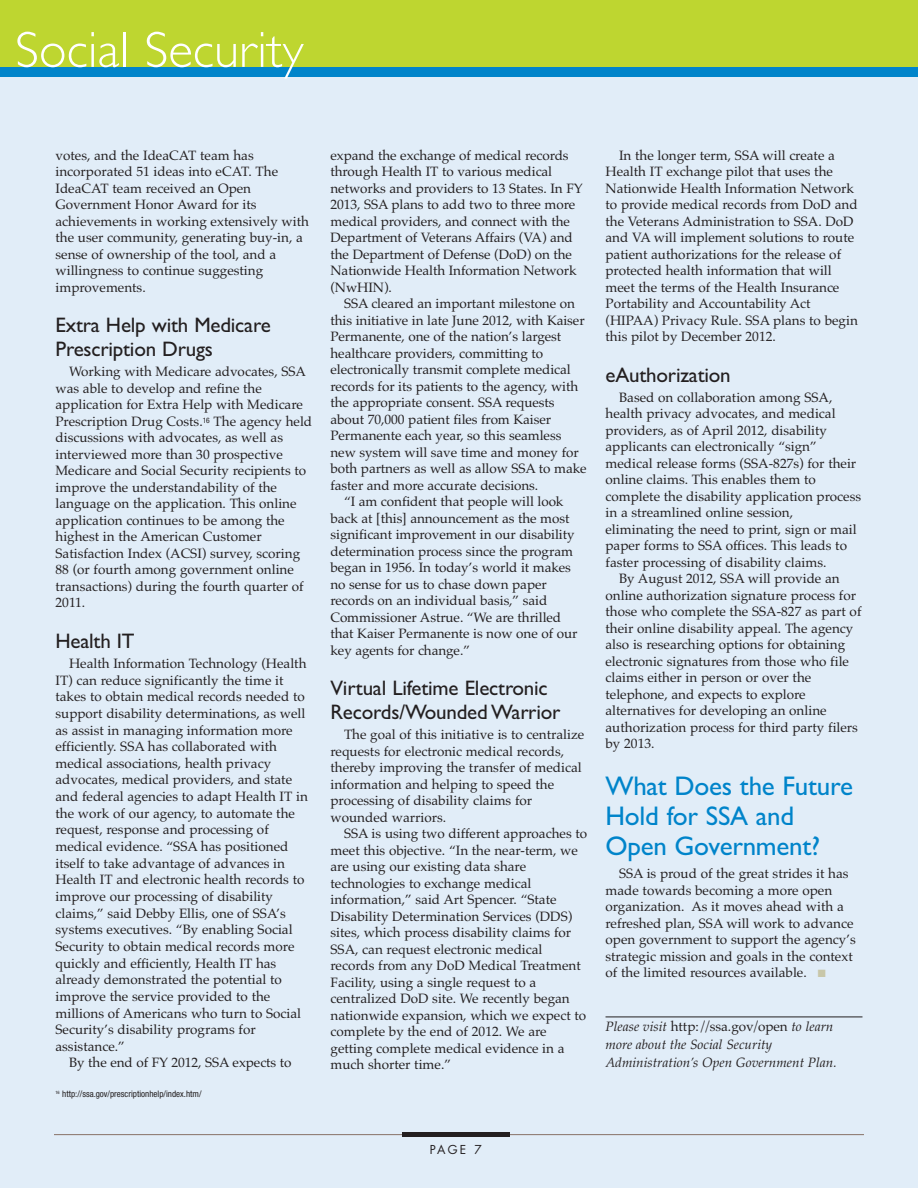
<style>
.page{position:relative;width:918px;height:1188px;background:#e1edf8}
.page>*{position:absolute;margin:0;border:0;box-sizing:border-box;transform-origin:0 0}
.t1{font:300 51px "Gill Sans";color:#fff}
.t2{font:27px/30px "Gill Sans";letter-spacing:-.01em;color:#0084ca}
.t3{font:21px/24px "Gill Sans";letter-spacing:-.01em;color:#231f20}
.t4{font:13.5px/16.5px "Palatino";color:#231f20}
.t5{font:italic 13.5px/18px "Palatino";color:#231f20}
.t6{font:12px "Futura";color:#231f20}
.t7{font:condensed 9px "Helvetica Neue";color:#231f20}
.s1{color:#c8c7a9}
.s2{font-style:normal}
</style>
<div class="page">
<hr style="left:54px;top:1134px;width:810px;height:1px;background:#877267">
<div style="left:402px;top:1132px;width:108px;height:5px;background:#231f20"></div>
<div style="left:0;top:0;width:918px;height:76px;background:#bed630"></div>
<div style="left:0;top:67px;width:918px;height:9px;background:#0084ca"></div>
<hr style="left:606px;top:1017px;width:257px;height:1px;background:#231f20">
<h1 class="t1" style="left:15px;top:19px;width:290px">Social Security</h1>
<p class="t4" style="left:56px;top:147px;width:255px">votes, and the IdeaCAT team has incorporated 51 ideas into eCAT. The IdeaCAT team received an Open Government Honor Award for its achievements in working extensively with the user community, generating buy-in, a sense of ownership of the tool, and a willingness to continue suggesting improvements.</p>
<h3 class="t3" style="left:56px;top:313px;width:217px">Extra Help with Medicare<br>Prescription Drugs</h3>
<p class="t4" style="left:56px;top:363px;width:258px;text-indent:14px">Working with Medicare advocates, SSA was able to develop and refine the application for Extra Help with Medicare Prescription Drug Costs.<sup>16</sup> The agency held discussions with advocates, as well as interviewed more than 30 prospective Medicare and Social Security recipients to improve the understandability of the language on the application. This online application continues to be among the highest in the American Customer Satisfaction Index (ACSI) survey, scoring 88 (or fourth among government online transactions) during the fourth quarter of 2011.</p>
<h3 class="t3" style="left:56px;top:629px;width:81px">Health IT</h3>
<p class="t4" style="left:56px;top:655px;width:254px;text-indent:14px">Health Information Technology (Health IT) can reduce significantly the time it takes to obtain medical records needed to support disability determinations, as well as assist in managing information more efficiently. SSA has collaborated with medical associations, health privacy advocates, medical providers, and state and federal agencies to adapt Health IT in the work of our agency, to automate the request, response and processing of medical evidence. “SSA has positioned itself to take advantage of advances in Health IT and electronic health records to improve our processing of disability claims,” said Debby Ellis, one of SSA’s systems executives. “By enabling Social Security to obtain medical records more quickly and efficiently, Health IT has already demonstrated the potential to improve the service provided to the millions of Americans who turn to Social Security’s disability programs for assistance.”</p>
<p class="t4" style="left:69px;top:1054px;width:224px">By the end of FY 2012, SSA expects to</p>
<p class="t7" style="left:56px;top:1090px;width:148px"><sup>16</sup> http://ssa.gov/prescriptionhelp/index.htm/</p>
<p class="t4" style="left:331px;top:147px;width:254px">expand the exchange of medical records through Health IT to various medical networks and providers to 13 States. In FY 2013, SSA plans to add two to three more medical providers, and connect with the Department of Veterans Affairs (VA) and the Department of Defense (DoD) on the Nationwide Health Information Network (NwHIN).</p>
<p class="t4" style="left:344px;top:295px;width:232px">SSA cleared an important milestone on</p>
<p class="t4" style="left:331px;top:312px;width:256px">this initiative in late June 2012, with Kaiser</p>
<p class="t4" style="left:331px;top:328px;width:232px">Permanente, one of the nation’s largest</p>
<p class="t4" style="left:331px;top:345px;width:214px">healthcare providers, committing to</p>
<p class="t4" style="left:331px;top:361px;width:242px">electronically transmit complete medical</p>
<p class="t4" style="left:331px;top:378px;width:249px">records for its patients to the agency, with</p>
<p class="t4" style="left:331px;top:394px;width:226px">the appropriate consent. SSA requests</p>
<p class="t4" style="left:331px;top:411px;width:222px">about 70,000 patient files from Kaiser</p>
<p class="t4" style="left:331px;top:427px;width:232px">Permanente each year, so this seamless</p>
<p class="t4" style="left:331px;top:444px;width:250px">new system will save time and money for</p>
<p class="t4" style="left:331px;top:460px;width:258px">both partners as well as allow SSA to make</p>
<p class="t4" style="left:331px;top:477px;width:209px">faster and more accurate decisions.</p>
<p class="t4" style="left:344px;top:493px;width:221px">“I am confident that people will look</p>
<p class="t4" style="left:331px;top:510px;width:241px">back at [this] announcement as the most</p>
<p class="t4" style="left:331px;top:526px;width:246px">significant improvement in our disability</p>
<p class="t4" style="left:331px;top:543px;width:244px">determination process since the program</p>
<p class="t4" style="left:331px;top:559px;width:242px">began in 1956. In today’s world it makes</p>
<p class="t4" style="left:331px;top:576px;width:218px">no sense for us to chase down paper</p>
<p class="t4" style="left:331px;top:592px;width:218px">records on an individual basis,” said</p>
<p class="t4" style="left:331px;top:609px;width:232px">Commissioner Astrue. “We are thrilled</p>
<p class="t4" style="left:331px;top:625px;width:248px">that Kaiser Permanente is now one of our</p>
<p class="t4" style="left:331px;top:642px;width:141px">key agents for change.”</p>
<h3 class="t3" style="left:331px;top:676px;width:231px">Virtual Lifetime Electronic<br>Records/Wounded Warrior</h3>
<p class="t4" style="left:331px;top:726px;width:255px;text-indent:14px">The goal of this initiative is to centralize requests for electronic medical records, thereby improving the transfer of medical information and helping to speed the processing of disability claims for wounded warriors.</p>
<p class="t4" style="left:331px;top:825px;width:258px;text-indent:14px">SSA is using two different approaches to meet this objective. “In the near-term, we are using our existing data share technologies to exchange medical information,” said Art Spencer. “State Disability Determination Services (DDS) sites, which process disability claims for SSA, can request electronic medical records from any DoD Medical Treatment Facility, using a single request to a centralized DoD site. We recently began nationwide expansion, which we expect to complete by the end of 2012. We are getting complete medical evidence in a much shorter time.”</p>
<p class="t6" style="left:430px;top:1144px;width:54px">PAGE 7</p>
<p class="t4" style="left:606px;top:147px;width:254px;text-indent:14px">In the longer term, SSA will create a Health IT exchange pilot that uses the Nationwide Health Information Network to provide medical records from DoD and the Veterans Administration to SSA. DoD and VA will implement solutions to route patient authorizations for the release of protected health information that will meet the terms of the Health Insurance Portability and Accountability Act (HIPAA) Privacy Rule. SSA plans to begin this pilot by December 2012.</p>
<h3 class="t3" style="left:606px;top:363px;width:127px">eAuthorization</h3>
<p class="t4" style="left:619px;top:389px;width:215px">Based on collaboration among SSA,</p>
<p class="t4" style="left:606px;top:405px;width:232px">health privacy advocates, and medical</p>
<p class="t4" style="left:606px;top:422px;width:223px">providers, as of April 2012, disability</p>
<p class="t4" style="left:606px;top:438px;width:213px">applicants can electronically “sign”</p>
<p class="t4" style="left:606px;top:455px;width:252px">medical release forms (SSA-827s) for their</p>
<p class="t4" style="left:606px;top:471px;width:212px">online claims. This enables them to</p>
<p class="t4" style="left:606px;top:488px;width:257px">complete the disability application process</p>
<p class="t4" style="left:606px;top:504px;width:189px">in a streamlined online session,</p>
<p class="t4" style="left:606px;top:521px;width:253px">eliminating the need to print, sign or mail</p>
<p class="t4" style="left:606px;top:537px;width:243px">paper forms to SSA offices. This leads to</p>
<p class="t4" style="left:606px;top:554px;width:223px">faster processing of disability claims.</p>
<p class="t4" style="left:619px;top:570px;width:222px">By August 2012, SSA will provide an</p>
<p class="t4" style="left:606px;top:587px;width:252px">online authorization signature process for</p>
<p class="t4" style="left:606px;top:603px;width:257px">those who complete the SSA-827 as part of</p>
<p class="t4" style="left:606px;top:620px;width:249px">their online disability appeal. The agency</p>
<p class="t4" style="left:606px;top:636px;width:241px">also is researching options for obtaining</p>
<p class="t4" style="left:606px;top:653px;width:245px">electronic signatures from those who file</p>
<p class="t4" style="left:606px;top:669px;width:207px">claims either in person or over the</p>
<p class="t4" style="left:606px;top:686px;width:202px">telephone, and expects to explore</p>
<p class="t4" style="left:606px;top:702px;width:223px">alternatives for developing an online</p>
<p class="t4" style="left:606px;top:719px;width:254px">authorization process for third party filers</p>
<p class="t4" style="left:606px;top:735px;width:51px">by 2013.</p>
<h2 class="t2" style="left:606px;top:771px;width:249px">What Does the Future<br>Hold for SSA and<br>Open Government?</h2>
<p class="t4" style="left:606px;top:865px;width:252px;text-indent:14px">SSA is proud of the great strides it has made towards becoming a more open organization. As it moves ahead with a refreshed plan, SSA will work to advance open government to support the agency’s strategic mission and goals in the context of the limited resources available. <span class="s1">■</span></p>
<p class="t5" style="left:606px;top:1017px;width:233px">Please visit <span class="s2">http://ssa.gov/open</span> to learn more about the Social Security<br>Administration’s Open Government Plan.</p>
</div>
